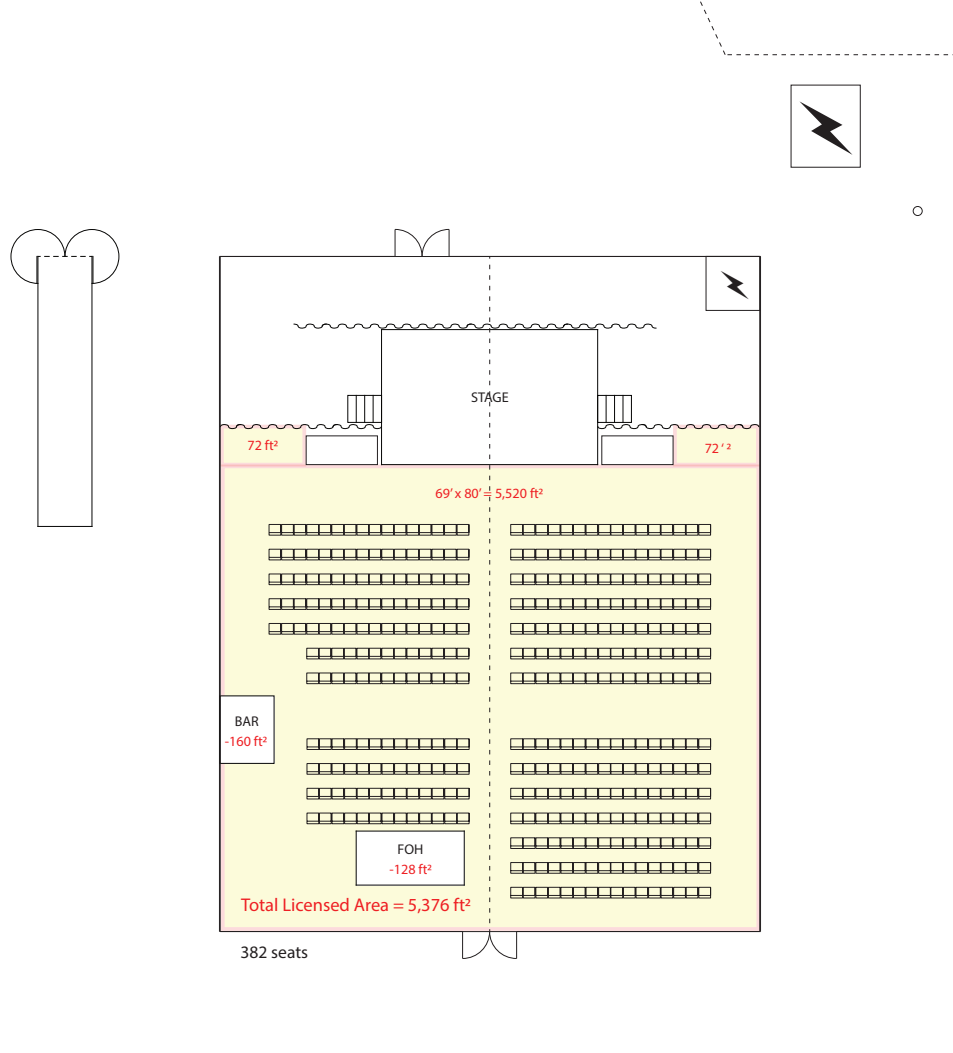
<style>
.page{position:relative;width:953px;height:1053px;background:#fff}
.page>*{position:absolute;margin:0;border:0;box-sizing:border-box;transform-origin:0 0}
.t1{font:18.45px "Myriad Pro";color:#ee1f23}
.t2{font:17.55px "Myriad Pro";color:#231f20}
.t3{font:14.17px "Myriad Pro";color:#ee1f23}
.t4{font:14.17px "Myriad Pro";color:#231f20}
</style>
<div class="page">
<hr style="left:219px;top:931px;width:243px;height:1px;background:#231f20">
<hr style="left:219px;top:256px;width:1px;height:675px;background:#231f20">
<hr style="left:759px;top:256px;width:1px;height:675px;background:#231f20">
<svg style="left:394px;top:229px;width:55px;height:27px"></svg>
<div style="left:705px;top:256px;width:55px;height:55px;border:1px solid #231f20"></div>
<hr style="left:38px;top:526px;width:54px;height:1px;background:#050504">
<hr style="left:38px;top:256px;width:1px;height:270px;background:#050504">
<hr style="left:92px;top:256px;width:1px;height:270px;background:#050504">
<svg style="left:11px;top:229px;width:108px;height:55px"></svg>
<hr style="left:220px;top:931px;width:540px;height:1px;background:#231f20">
<hr style="left:220px;top:256px;width:540px;height:1px;background:#231f20">
<hr style="left:220px;top:256px;width:1px;height:675px;background:#231f20">
<hr style="left:760px;top:256px;width:1px;height:675px;background:#231f20">
<svg style="left:700px;top:1px;width:249px;height:55px"></svg>
<div style="left:912px;top:206px;width:10px;height:10px;border:1px solid #231f20;border-radius:50%"></div>
<svg style="left:220px;top:265px;width:539px;height:694px"></svg>
<p class="t4" style="left:471px;top:389px;width:39px">STAGE</p>
<p class="t3" style="left:247px;top:437px;width:32px">72 ft2</p>
<p class="t3" style="left:704px;top:439px;width:28px">72 ‘ 2</p>
<p class="t3" style="left:435px;top:484px;width:109px">69’ x 80’ = 5,520 ft2</p>
<p class="t4" style="left:235px;top:712px;width:25px">BAR</p>
<p class="t3" style="left:225px;top:733px;width:44px">-160 ft2</p>
<p class="t4" style="left:397px;top:841px;width:27px">FOH</p>
<p class="t3" style="left:389px;top:860px;width:44px">-128 ft2</p>
<h1 class="t1" style="left:241px;top:894px;width:231px">Total Licensed Area = 5,376 ft2</h1>
<p class="t2" style="left:240px;top:942px;width:69px">382 seats</p>
</div>
